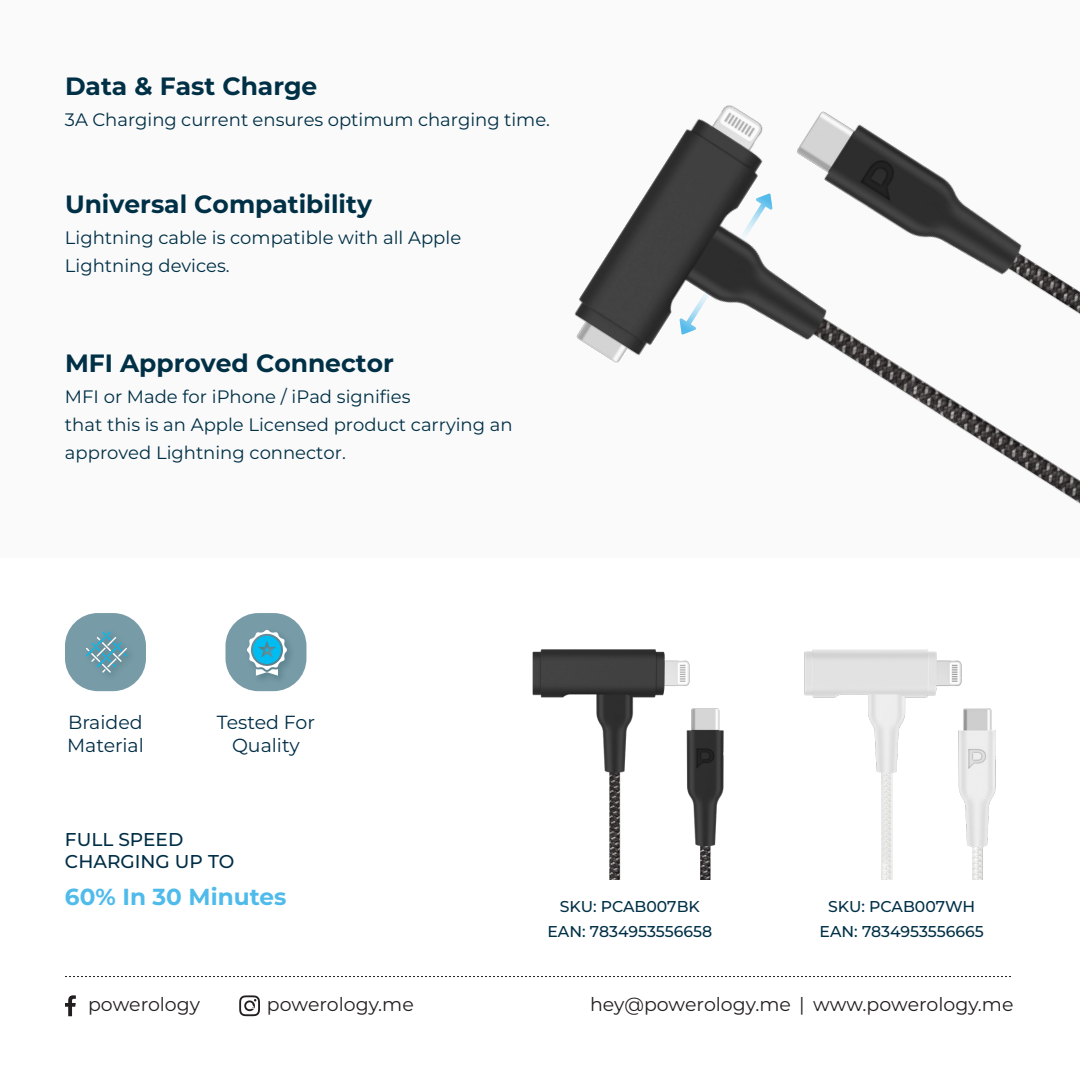
<style>
.page{position:relative;width:1080px;height:1080px;background:#fff}
.page>*{position:absolute;margin:0;border:0;box-sizing:border-box;transform-origin:0 0}
.t1{font:700 25px "Montserrat";color:#003046}
.t2{font:700 23.2px "Montserrat";color:#4fbbeb}
.t3{font:18.9px "Montserrat";color:#231f20}
.t4{font:18.9px/22.7px "Montserrat";color:#002e46}
.t5{font:500 18.5px/22.3px "Montserrat";color:#002e46}
.t6{font:18px/28.3px "Montserrat";color:#003046}
.t7{font:500 15.7px/24.9px "Montserrat";color:#003046;text-align:center}
</style>
<div class="page">
<div style="left:0;top:0;width:1080px;height:558px;background:#fafafa"></div>
<svg style="left:65px;top:995px;width:11px;height:21px"></svg>
<svg style="left:239px;top:995px;width:21px;height:21px"></svg>
<svg style="left:65px;top:976px;width:946px;height:1px"></svg>
<img style="left:574px;top:105px;width:506px;height:399px">
<div style="left:65px;top:613px;width:81px;height:78px;background:#789ca7;border-radius:33px"></div>
<img style="left:102px;top:631px;width:37px;height:53px">
<svg style="left:86px;top:632px;width:41px;height:41px"></svg>
<div style="left:225px;top:613px;width:81px;height:78px;background:#789ca7;border-radius:33px"></div>
<img style="left:241px;top:642px;width:57px;height:45px">
<svg style="left:247px;top:630px;width:40px;height:46px"></svg>
<img style="left:532px;top:649px;width:192px;height:231px">
<img style="left:804px;top:649px;width:192px;height:231px">
<h1 class="t1" style="left:65px;top:70px;width:254px">Data &amp; Fast Charge</h1>
<p class="t6" style="left:65px;top:105px;width:487px">3A Charging current ensures optimum charging time.</p>
<h1 class="t1" style="left:65px;top:187px;width:308px">Universal Compatibility</h1>
<p class="t6" style="left:65px;top:223px;width:398px">Lightning cable is compatible with all Apple<br>Lightning devices.</p>
<h1 class="t1" style="left:65px;top:346px;width:330px">MFI Approved Connector</h1>
<p class="t6" style="left:65px;top:382px;width:449px">MFI or Made for iPhone / iPad signifies<br>that this is an Apple Licensed product carrying an approved Lightning connector.</p>
<p class="t4" style="left:67px;top:711px;width:78px">Braided<br>Material</p>
<p class="t4" style="left:217px;top:711px;width:100px;text-align:center">Tested For<br>Quality</p>
<p class="t5" style="left:65px;top:828px;width:171px">FULL SPEED<br>CHARGING UP TO</p>
<p class="t2" style="left:65px;top:881px;width:223px">60% In 30 Minutes</p>
<p class="t7" style="left:547px;top:894px;width:166px">SKU: PCAB007BK<br>EAN: 7834953556658</p>
<p class="t7" style="left:820px;top:894px;width:166px">SKU: PCAB007WH<br>EAN: 7834953556665</p>
<p class="t3" style="left:88px;top:992px;width:114px">powerology</p>
<p class="t3" style="left:267px;top:992px;width:148px">powerology.me</p>
<p class="t3" style="left:590px;top:992px;width:425px">hey@powerology.me | www.powerology.me</p>
</div>
